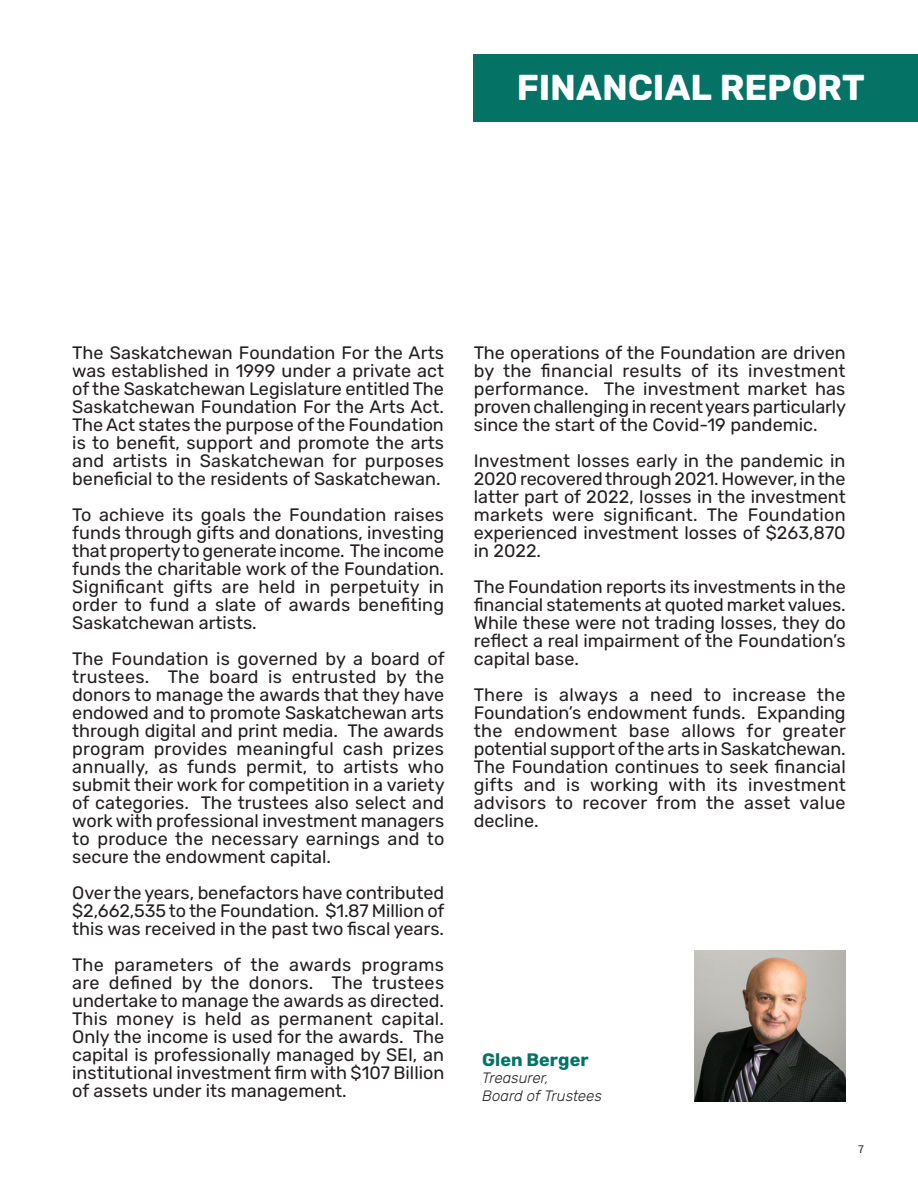
<style>
.page{position:relative;width:918px;height:1188px;background:#fff}
.page>*{position:absolute;margin:0;border:0;box-sizing:border-box;transform-origin:0 0}
._51_Main_Headers_black_Bebas_Neue{font:700 36px "Rubik";letter-spacing:-.005em;color:#fff}
._1_Rubik_Regular-sa{font:18px/18px "Rubik";color:#231f20;text-align:justify}
._9_Content_black_Source_Sans_Pro{font:700 18px "Rubik";color:#057266}
._9_Content_black_Source_Sans_Pro-2{font:italic 300 15px "Rubik";letter-spacing:.005em;color:#231f20}
.t1{font:12px "Source Sans Pro";color:#231f20}
</style>
<div class="page">
<div style="left:474px;top:54px;width:444px;height:67px;background:#057266"></div>
<img style="left:695px;top:950px;width:151px;height:152px">
<p class="_51_Main_Headers_black_Bebas_Neue" style="left:517px;top:68px;width:350px">FINANCIAL REPORT</p>
<p class="_1_Rubik_Regular-sa" style="left:72px;top:344px;width:373px">The Saskatchewan Foundation For the Arts was established in 1999 under a private act of the Saskatchewan Legislature entitled The Saskatchewan Foundation For the Arts Act.<br>The Act states the purpose of the Foundation is to benefit, support and promote the arts and artists in Saskatchewan for purposes beneficial to the residents of Saskatchewan.</p>
<p class="_1_Rubik_Regular-sa" style="left:72px;top:506px;width:373px">To achieve its goals the Foundation raises funds through gifts and donations, investing that property to generate income. The income funds the charitable work of the Foundation.<br>Significant gifts are held in perpetuity in order to fund a slate of awards benefiting Saskatchewan artists.</p>
<p class="_1_Rubik_Regular-sa" style="left:72px;top:650px;width:374px">The Foundation is governed by a board of trustees. The board is entrusted by the donors to manage the awards that they have endowed and to promote Saskatchewan arts through digital and print media. The awards program provides meaningful cash prizes annually, as funds permit, to artists who submit their work for competition in a variety of categories. The trustees also select and work with professional investment managers to produce the necessary earnings and to secure the endowment capital.</p>
<p class="_1_Rubik_Regular-sa" style="left:72px;top:884px;width:374px">Over the years, benefactors have contributed $2,662,535 to the Foundation. $1.87 Million of this was received in the past two fiscal years.</p>
<p class="_1_Rubik_Regular-sa" style="left:72px;top:956px;width:374px">The parameters of the awards programs are defined by the donors. The trustees undertake to manage the awards as directed.<br>This money is held as permanent capital.<br>Only the income is used for the awards. The capital is professionally managed by SEI, an institutional investment firm with $107 Billion of assets under its management.</p>
<p class="_1_Rubik_Regular-sa" style="left:474px;top:344px;width:374px">The operations of the Foundation are driven by the financial results of its investment performance. The investment market has proven challenging in recent years particularly since the start of the Covid-19 pandemic.</p>
<p class="_1_Rubik_Regular-sa" style="left:474px;top:452px;width:373px">Investment losses early in the pandemic in 2020 recovered through 2021. However, in the latter part of 2022, losses in the investment markets were significant. The Foundation experienced investment losses of $263,870 in 2022.</p>
<p class="_1_Rubik_Regular-sa" style="left:474px;top:578px;width:373px">The Foundation reports its investments in the financial statements at quoted market values.<br>While these were not trading losses, they do reflect a real impairment of the Foundation’s capital base.</p>
<p class="_1_Rubik_Regular-sa" style="left:474px;top:686px;width:374px">There is always a need to increase the Foundation’s endowment funds. Expanding the endowment base allows for greater potential support of the arts in Saskatchewan.<br>The Foundation continues to seek financial gifts and is working with its investment advisors to recover from the asset value decline.</p>
<p class="_9_Content_black_Source_Sans_Pro" style="left:482px;top:1049px;width:108px">Glen Berger</p>
<p class="_9_Content_black_Source_Sans_Pro-2" style="left:482px;top:1070px;width:68px">Treasurer,</p>
<p class="_9_Content_black_Source_Sans_Pro-2" style="left:482px;top:1087px;width:121px">Board of Trustees</p>
<p class="t1" style="left:858px;top:1141px;width:7px">7</p>
</div>
